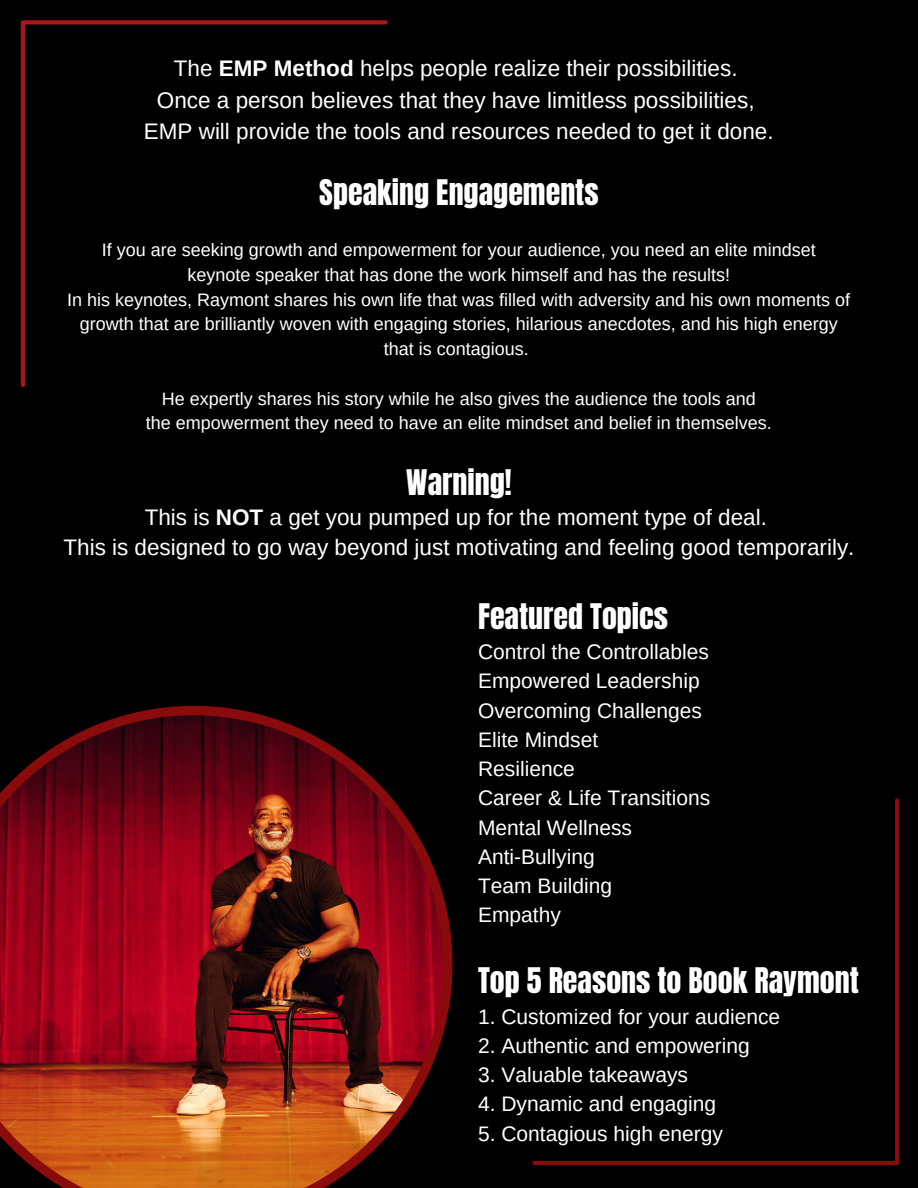
<style>
.page{position:relative;width:918px;height:1188px;background:#000}
.page>*{position:absolute;margin:0;border:0;box-sizing:border-box;transform-origin:0 0}
.t1{font:30px "Anton";color:#fff}
.t2{font:22.5px/31.5px "Arimo";color:#fff;text-align:center}
.t3{font:21px/29.2px "Arimo";color:#fff}
.t4{font:18px/24.8px "Arimo";color:#fff;text-align:center}
.s1{font-weight:700}
</style>
<div class="page">
<svg style="left:0;top:706px;width:453px;height:482px"></svg>
<svg style="left:21px;top:20px;width:367px;height:367px"></svg>
<svg style="left:532px;top:798px;width:367px;height:367px"></svg>
<p class="t2" style="left:144px;top:52px;width:631px">The <span class="s1">EMP Method</span> helps people realize their possibilities.<br>Once a person believes that they have limitless possibilities,<br>EMP will provide the tools and resources needed to get it done.</p>
<h1 class="t1" style="left:319px;top:171px;width:281px">Speaking Engagements</h1>
<p class="t4" style="left:67px;top:237px;width:784px">If you are seeking growth and empowerment for your audience, you need an elite mindset<br>keynote speaker that has done the work himself and has the results!<br>In his keynotes, Raymont shares his own life that was filled with adversity and his own moments of growth that are brilliantly woven with engaging stories, hilarious anecdotes, and his high energy that is contagious.</p>
<p class="t4" style="left:146px;top:386px;width:627px">He expertly shares his story while he also gives the audience the tools and<br>the empowerment they need to have an elite mindset and belief in themselves.</p>
<h1 class="t1" style="left:406px;top:460px;width:107px">Warning!</h1>
<p class="t2" style="left:63px;top:502px;width:793px;line-height:30.3px">This is <span class="s1">NOT</span> a get you pumped up for the moment type of deal.<br>This is designed to go way beyond just motivating and feeling good temporarily.</p>
<h1 class="t1" style="left:478px;top:595px;width:192px">Featured Topics</h1>
<p class="t3" style="left:478px;top:637px;width:234px">Control the Controllables<br>Empowered Leadership<br>Overcoming Challenges<br>Elite Mindset<br>Resilience<br>Career &amp; Life Transitions<br>Mental Wellness<br>Anti-Bullying<br>Team Building<br>Empathy</p>
<h1 class="t1" style="left:478px;top:959px;width:382px">Top 5 Reasons to Book Raymont</h1>
<p class="t3" style="left:478px;top:1002px;width:304px">1. Customized for your audience</p>
<p class="t3" style="left:478px;top:1031px;width:273px">2. Authentic and empowering</p>
<p class="t3" style="left:478px;top:1060px;width:212px">3. Valuable takeaways</p>
<p class="t3" style="left:478px;top:1090px;width:240px">4. Dynamic and engaging</p>
<p class="t3" style="left:478px;top:1119px;width:247px">5. Contagious high energy</p>
</div>
